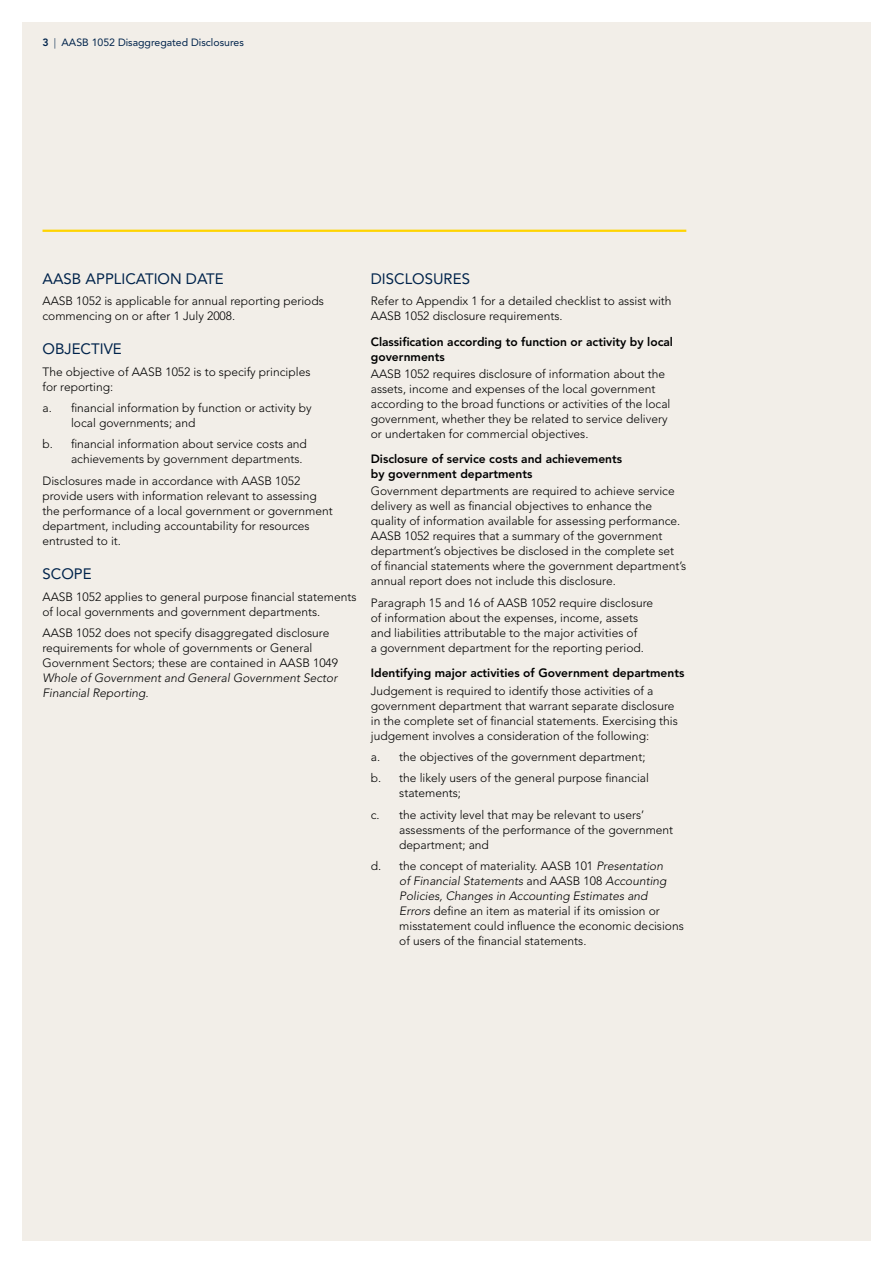
<style>
.page{position:relative;width:893px;height:1263px;background:#fff}
.page>*{position:absolute;margin:0;border:0;box-sizing:border-box;transform-origin:0 0}
.t1{font:15px "Avenir LT Std";color:#00234b}
.t2{font:300 12px/15px "Avenir LT Std";color:#000}
.t3{font:800 12px/15px "Avenir LT Std";color:#000}
.t4{font:italic 300 12px/15px "Avenir LT Std";color:#000}
.t5{font:10.5px "Avenir LT Std";color:#00234b}
.s1{font-weight:800}
.s2{font-weight:300}
.s3{font-style:italic}
</style>
<div class="page">
<div style="left:22px;top:22px;width:848px;height:1218px;background:#f2eee8"></div>
<hr style="left:43px;top:230px;width:643px;height:2px;background:#ffd400">
<p class="t5" style="left:43px;top:37px;width:203px"><span class="s1">3</span> <span class="s2">|</span> AASB 1052 Disaggregated Disclosures</p>
<p class="t1" style="left:43px;top:270px;width:183px">AASB APPLICATION DATE</p>
<p class="t2" style="left:43px;top:293px;width:283px">AASB 1052 is applicable for annual reporting periods commencing on or after 1 July 2008.</p>
<p class="t1" style="left:43px;top:340px;width:81px">OBJECTIVE</p>
<p class="t2" style="left:43px;top:364px;width:269px">The objective of AASB 1052 is to specify principles for reporting:</p>
<p class="t2" style="left:71px;top:400px;width:242px;text-indent:-28px">a. financial information by function or activity by local governments; and</p>
<p class="t2" style="left:71px;top:437px;width:237px;text-indent:-28px">b. financial information about service costs and achievements by government departments.</p>
<p class="t2" style="left:43px;top:473px;width:292px">Disclosures made in accordance with AASB 1052 provide users with information relevant to assessing the performance of a local government or government department, including accountability for resources entrusted to it.</p>
<p class="t1" style="left:43px;top:565px;width:51px">SCOPE</p>
<p class="t2" style="left:43px;top:589px;width:315px">AASB 1052 applies to general purpose financial statements of local governments and government departments.</p>
<p class="t2" style="left:43px;top:625px;width:297px">AASB 1052 does not specify disaggregated disclosure requirements for whole of governments or General<br>Government Sectors; these are contained in AASB 1049</p>
<p class="t4" style="left:43px;top:670px;width:296px">Whole of Government and General Government Sector<br>Financial Reporting.</p>
<p class="t1" style="left:371px;top:270px;width:101px">DISCLOSURES</p>
<p class="t2" style="left:371px;top:293px;width:302px">Refer to Appendix 1 for a detailed checklist to assist with<br>AASB 1052 disclosure requirements.</p>
<p class="t3" style="left:371px;top:334px;width:304px">Classification according to function or activity by local governments</p>
<p class="t2" style="left:371px;top:366px;width:301px">AASB 1052 requires disclosure of information about the assets, income and expenses of the local government according to the broad functions or activities of the local government, whether they be related to service delivery or undertaken for commercial objectives.</p>
<p class="t3" style="left:371px;top:452px;width:253px">Disclosure of service costs and achievements by government departments</p>
<p class="t2" style="left:371px;top:484px;width:317px">Government departments are required to achieve service delivery as well as financial objectives to enhance the quality of information available for assessing performance.<br>AASB 1052 requires that a summary of the government department’s objectives be disclosed in the complete set of financial statements where the government department’s annual report does not include this disclosure.</p>
<p class="t2" style="left:371px;top:595px;width:284px">Paragraph 15 and 16 of AASB 1052 require disclosure of information about the expenses, income, assets and liabilities attributable to the major activities of<br>a government department for the reporting period.</p>
<p class="t3" style="left:371px;top:666px;width:315px">Identifying major activities of Government departments</p>
<p class="t2" style="left:371px;top:683px;width:308px">Judgement is required to identify those activities of a government department that warrant separate disclosure in the complete set of financial statements. Exercising this judgement involves a consideration of the following:</p>
<p class="t2" style="left:371px;top:746px;width:280px;line-height:21.3px">a. the objectives of the government department; b. the likely users of the general purpose financial</p>
<p class="t2" style="left:371px;top:782px;width:275px;line-height:21.5px;text-indent:28px">statements;<br>c. the activity level that may be relevant to users’</p>
<p class="t2" style="left:399px;top:822px;width:275px">assessments of the performance of the government department; and</p>
<p class="t2" style="left:399px;top:858px;width:286px;text-indent:-28px">d. the concept of materiality. AASB 101 <span class="s3">Presentation<br>of Financial Statements</span> and AASB 108 <span class="s3">Accounting Policies, Changes in Accounting Estimates and<br>Errors</span> define an item as material if its omission or misstatement could influence the economic decisions of users of the financial statements.</p>
</div>
